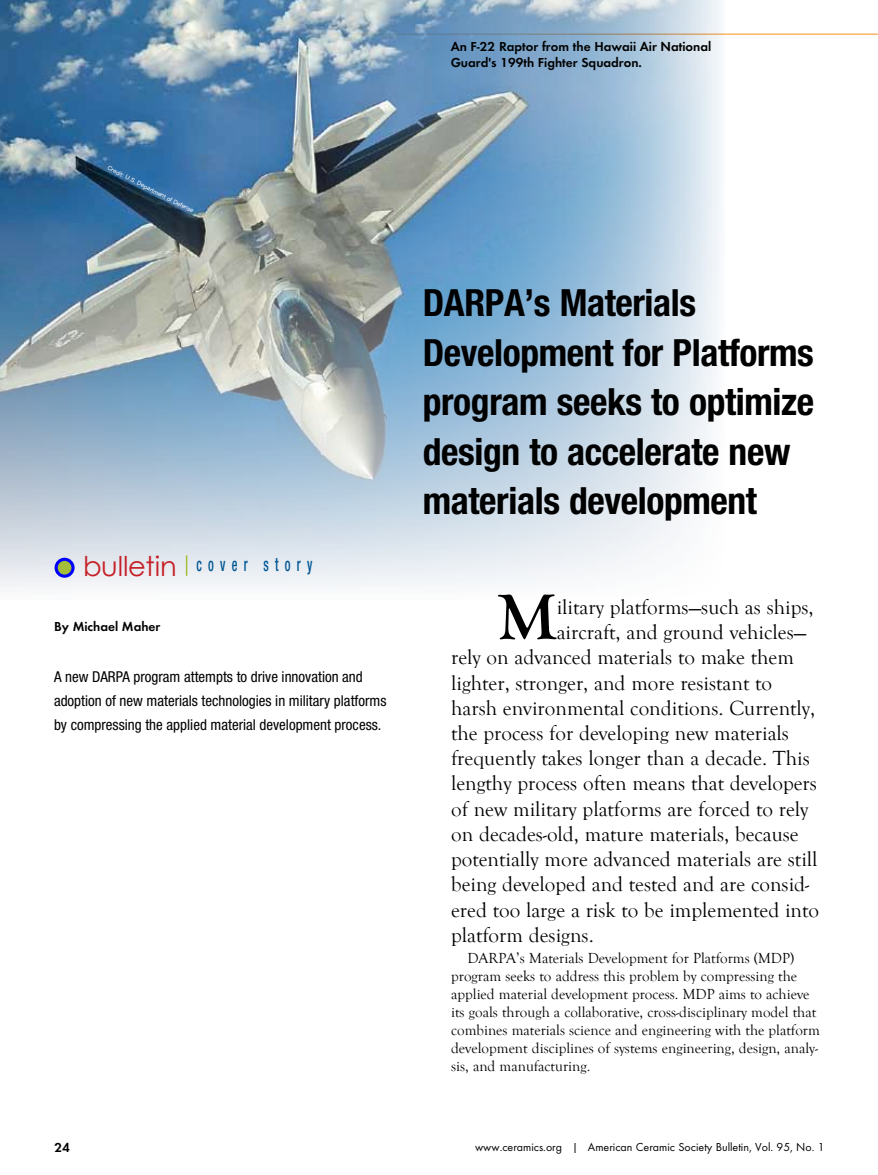
<style>
.page{position:relative;width:878px;height:1175px;background:#fff}
.page>*{position:absolute;margin:0;border:0;box-sizing:border-box;transform-origin:0 0}
.t1{font:700 66.75px "Goudy Old Style T";color:#000}
.t2{font:700 condensed 37.5px/49.5px "Helvetica Neue";letter-spacing:-.01em;color:#000}
.t3{font:27.3px "Century Gothic";color:#c52026}
.t4{font:21px "Goudy Old Style T";color:#000}
.t5{font:500 condensed 18.75px "Helvetica Neue";color:#005694;scale:.67 1}
.t6{font:15px/18px "Goudy Old Style T";color:#000}
.t7{font:condensed 15px/24px "Helvetica Neue";color:#000}
.t8{font:600 13.5px/16.2px "Futura T";color:#000}
.t9{font:12px "Futura T";color:#000}
.t10{font:6px "Helvetica Neue";color:#fff}
</style>
<div class="page">
<hr style="left:0;top:34px;width:878px;height:1px;background:#f78f1e">
<img style="left:0;top:0;width:724px;height:588px">
<svg style="left:186px;top:555px;width:1px;height:20px"></svg>
<svg style="left:55px;top:557px;width:20px;height:21px"></svg>
<div style="left:58px;top:561px;width:13px;height:13px;background:#a4be39;border-radius:50%"></div>
<p class="t8" style="left:450px;top:38px;width:262px">An F-22 Raptor from the Hawaii Air National<br>Guard's 199th Fighter Squadron.</p>
<p class="t10" style="left:110px;top:164px;width:97px;rotate:27deg">Credit: U.S. Department of Defense</p>
<p class="t3" style="left:83px;top:549px;width:95px">bulletin</p>
<p class="t5" style="left:196px;top:553px;width:175px">cover story</p>
<p class="t8" style="left:54px;top:617px;width:108px">By Michael Maher</p>
<p class="t7" style="left:54px;top:664px;width:334px">A new DARPA program attempts to drive innovation and adoption of new materials technologies in military platforms by compressing the applied material development process.</p>
<p class="t2" style="left:423px;top:278px;width:393px">DARPA’s Materials<br>Development for Platforms program seeks to optimize design to accelerate new materials development</p>
<p class="t1" style="left:497px;top:580px;width:61px">M</p>
<p class="t4" style="left:556px;top:595px;width:258px">ilitary platforms—such as ships,</p>
<p class="t4" style="left:556px;top:621px;width:251px">aircraft, and ground vehicles—</p>
<p class="t4" style="left:451px;top:646px;width:344px">rely on advanced materials to make them</p>
<p class="t4" style="left:451px;top:671px;width:322px">lighter, stronger, and more resistant to</p>
<p class="t4" style="left:451px;top:696px;width:365px">harsh environmental conditions. Currently,</p>
<p class="t4" style="left:451px;top:721px;width:339px">the process for developing new materials</p>
<p class="t4" style="left:451px;top:747px;width:360px">frequently takes longer than a decade. This</p>
<p class="t4" style="left:451px;top:772px;width:367px">lengthy process often means that developers</p>
<p class="t4" style="left:451px;top:797px;width:359px">of new military platforms are forced to rely</p>
<p class="t4" style="left:451px;top:822px;width:349px">on decades-old, mature materials, because</p>
<p class="t4" style="left:451px;top:847px;width:368px">potentially more advanced materials are still</p>
<p class="t4" style="left:451px;top:873px;width:359px">being developed and tested and are consid-</p>
<p class="t4" style="left:451px;top:898px;width:369px">ered too large a risk to be implemented into</p>
<p class="t4" style="left:451px;top:923px;width:144px">platform designs.</p>
<p class="t6" style="left:451px;top:949px;width:370px;text-indent:16px">DARPA’s Materials Development for Platforms (MDP) program seeks to address this problem by compressing the applied material development process. MDP aims to achieve its goals through a collaborative, cross-disciplinary model that combines materials science and engineering with the platform development disciplines of systems engineering, design, analy&shy;sis, and manufacturing.</p>
<p class="t8" style="left:55px;top:1138px;width:17px">24</p>
<p class="t9" style="left:475px;top:1139px;width:351px">www.ceramics.org | American Ceramic Society Bulletin, Vol. 95, No. 1</p>
</div>
